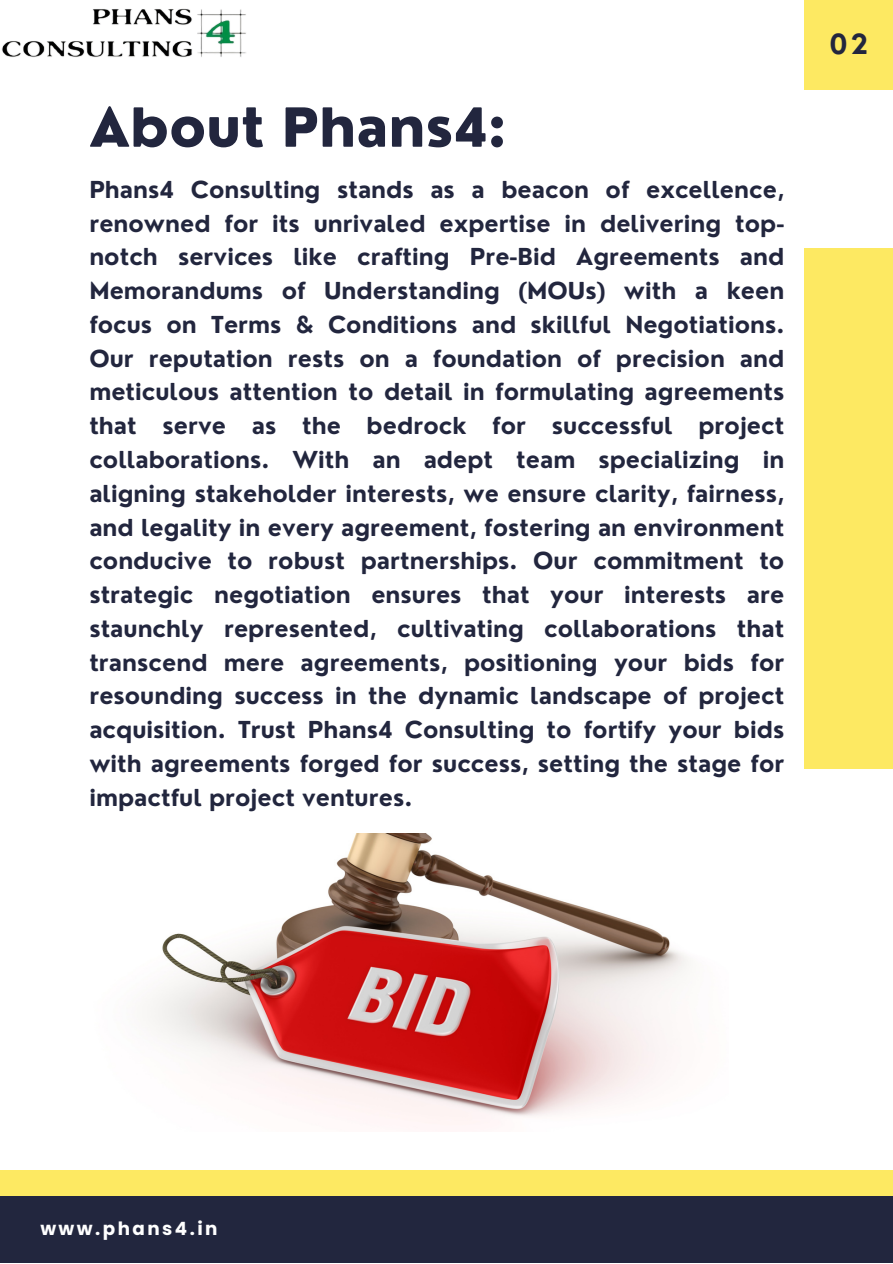
<style>
.page{position:relative;width:893px;height:1264px;background:#fff}
.page>*{position:absolute;margin:0;border:0;box-sizing:border-box;transform-origin:0 0}
.t1{font:800 52.5px "Nourd";color:#22263e}
.t2{font:700 27px "Nourd";color:#22263e}
.t3{font:700 22.8px/33.8px "Nourd";color:#22263e;text-align:justify}
.t4{font:700 18.3px "Poppins";letter-spacing:.135em;color:#fff}
</style>
<div class="page">
<div style="left:804px;top:0;width:88px;height:89px;background:#fde962"></div>
<div style="left:804px;top:248px;width:88px;height:520px;background:#fde962"></div>
<div style="left:0;top:1195px;width:892px;height:68px;background:#22263e"></div>
<div style="left:0;top:1169px;width:892px;height:26px;background:#fde962"></div>
<img style="left:1px;top:8px;width:245px;height:49px">
<img style="left:146px;top:833px;width:543px;height:292px">
<p class="t1" style="left:89px;top:94px;width:418px">About Phans4:</p>
<p class="t3" style="left:89px;top:172px;width:696px">Phans4 Consulting stands as a beacon of excellence, renowned for its unrivaled expertise in delivering top&shy;notch services like crafting Pre-Bid Agreements and Memorandums of Understanding (MOUs) with a keen focus on Terms &amp; Conditions and skillful Negotiations.<br>Our reputation rests on a foundation of precision and meticulous attention to detail in formulating agreements that serve as the bedrock for successful project collaborations. With an adept team specializing in aligning stakeholder interests, we ensure clarity, fairness, and legality in every agreement, fostering an environment conducive to robust partnerships. Our commitment to strategic negotiation ensures that your interests are staunchly represented, cultivating collaborations that transcend mere agreements, positioning your bids for resounding success in the dynamic landscape of project acquisition. Trust Phans4 Consulting to fortify your bids with agreements forged for success, setting the stage for impactful project ventures.</p>
<p class="t2" style="left:829px;top:27px;width:40px">02</p>
<p class="t4" style="left:40px;top:1215px;width:179px">www.phans4.in</p>
</div>
